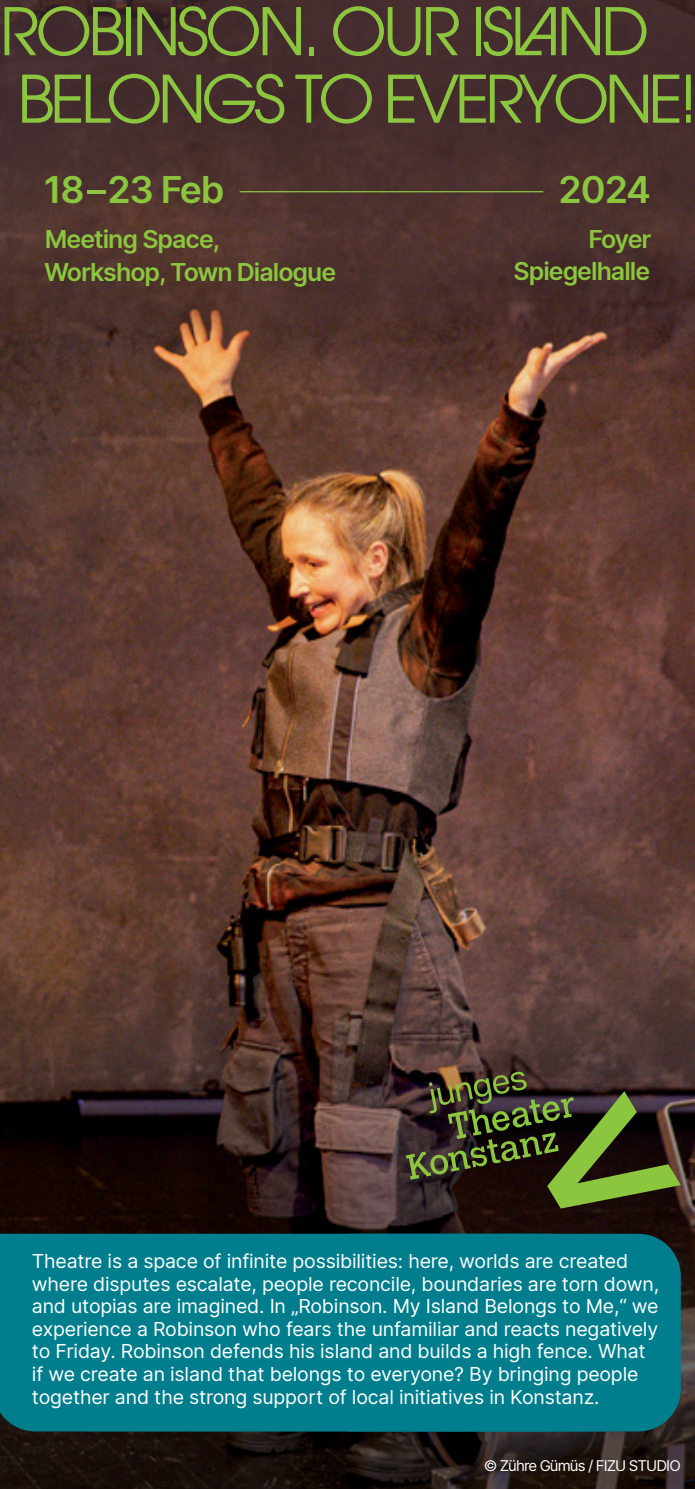
<style>
.page{position:relative;width:695px;height:1489px;background:#fff}
.page>*{position:absolute;margin:0;border:0;box-sizing:border-box;transform-origin:0 0}
.t1{font:65px/67.5px "ITC Avant Garde Pro";letter-spacing:-.07em;color:#8bc63e}
.t2{font:600 37.5px "Inter";letter-spacing:-.035em;color:#8bc63e}
.t3{font:600 25px/33.5px "Inter";letter-spacing:-.04em;color:#8bc63e}
.t4{font:19.5px/22.5px "Inter";letter-spacing:-.01em;color:#fff}
.t5{font:15px "Inter";letter-spacing:-.06em;color:#fff}
</style>
<div class="page">
<img style="left:0;top:340px;width:694px;height:590px">
<svg style="left:0;top:930px;width:694px;height:558px;background:#3a2620"></svg>
<img style="left:0;top:330px;width:694px;height:10px">
<div style="left:0;top:0;width:694px;height:330px;background:linear-gradient(to bottom,#412b2e,#51332d)"></div>
<div style="left:23px;top:208px;width:334px;height:101px;background:#51342e"></div>
<hr style="left:239px;top:191px;width:304px;height:1px;background:#8bc63e">
<div style="left:361px;top:1026px;width:333px;height:239px;background:#231f20;opacity:.3"></div>
<svg style="left:406px;top:1071px;width:274px;height:137px;background:#3e4022"></svg>
<div style="left:492px;top:207px;width:179px;height:101px;background:#231f20;opacity:.41"></div>
<div style="left:0;top:1233px;width:645px;height:59px;background:#007e8d"></div>
<div style="left:0;top:1292px;width:645px;height:139px;background:#007e8d"></div>
<div style="left:310px;top:1233px;width:370px;height:198px;background:#007e8d;border-radius:43px"></div>
<h1 class="t1" style="left:0;top:-3px;width:699px">ROBINSON. OUR ISLAND<br>BELONGS TO EVERYONE!</h1>
<h2 class="t2" style="left:44px;top:161px;width:182px">18-23 Feb</h2>
<h2 class="t2" style="left:558px;top:161px;width:94px">2024</h2>
<p class="t3" style="left:44px;top:221px;width:293px">Meeting Space,<br>Workshop, Town Dialogue</p>
<p class="t3" style="left:513px;top:222px;width:139px;line-height:32.5px;text-align:right">Foyer<br>Spiegelhalle</p>
<p class="t4" style="left:32px;top:1249px;width:628px">Theatre is a space of infinite possibilities: here, worlds are created where disputes escalate, people reconcile, boundaries are torn down, and utopias are imagined. In „Robinson. My Island Belongs to Me,“ we experience a Robinson who fears the unfamiliar and reacts negatively to Friday. Robinson defends his island and builds a high fence. What if we create an island that belongs to everyone? By bringing people together and the strong support of local initiatives in Konstanz.</p>
<p class="t5" style="left:483px;top:1454px;width:198px">© Zühre Gümüs / FIZU STUDIO</p>
</div>
